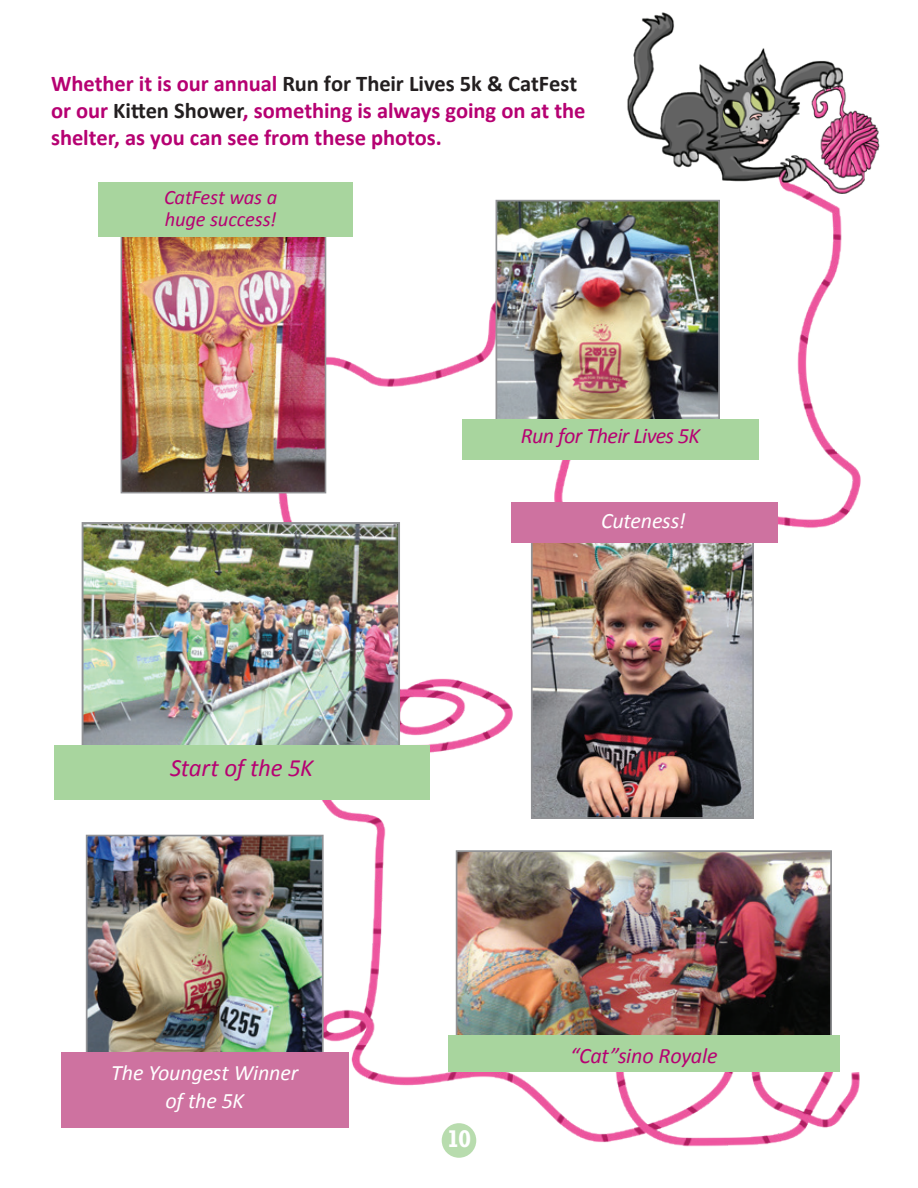
<style>
.page{position:relative;width:918px;height:1188px;background:#fff}
.page>*{position:absolute;margin:0;border:0;box-sizing:border-box;transform-origin:0 0}
.t1{font:italic 24.9px "Calibri";letter-spacing:-.015em;color:#b60172}
.t2{font:24px "Geometric Slab 712 BT Bold A";color:#fff}
.t3{font:700 22.5px/27px "Calibri";letter-spacing:-.005em;color:#b60172}
.t4{font:italic 22.05px/28.2px "Calibri";letter-spacing:-.01em;color:#fff;text-align:center}
.t5{font:italic 22.05px "Calibri";letter-spacing:-.025em;color:#b60172}
.t6{font:italic 22.05px "Calibri";letter-spacing:-.005em;color:#b60172}
.t7{font:italic 20.4px/21.5px "Calibri";letter-spacing:-.005em;color:#b60172}
.s1{color:#231f20}
</style>
<div class="page">
<img style="left:207px;top:199px;width:654px;height:959px">
<img style="left:534px;top:543px;width:217px;height:273px">
<div style="left:531px;top:513px;width:223px;height:306px;border:2px solid #919295"></div>
<div style="left:511px;top:502px;width:267px;height:41px;background:#ce72a0"></div>
<img style="left:621px;top:12px;width:259px;height:246px">
<img style="left:124px;top:236px;width:199px;height:254px">
<div style="left:121px;top:191px;width:205px;height:302px;border:2px solid #919295"></div>
<div style="left:98px;top:182px;width:255px;height:54px;background:#a8d59e"></div>
<img style="left:499px;top:203px;width:218px;height:216px">
<div style="left:496px;top:200px;width:224px;height:260px;border:2px solid #919295"></div>
<div style="left:462px;top:419px;width:297px;height:41px;background:#a8d59e"></div>
<img style="left:85px;top:525px;width:312px;height:220px">
<div style="left:82px;top:522px;width:318px;height:261px;border:2px solid #919295"></div>
<div style="left:54px;top:745px;width:375px;height:54px;background:#a8d59e"></div>
<img style="left:89px;top:838px;width:232px;height:215px">
<div style="left:86px;top:835px;width:238px;height:236px;border:2px solid #919295"></div>
<div style="left:61px;top:1053px;width:287px;height:75px;background:#ce72a0"></div>
<img style="left:459px;top:853px;width:370px;height:182px">
<div style="left:456px;top:850px;width:376px;height:207px;border:2px solid #919295"></div>
<div style="left:448px;top:1035px;width:392px;height:37px;background:#a8d59e"></div>
<p class="t3" style="left:51px;top:70px;width:536px">Whether it is our annual <span class="s1">Run for Their Lives 5k &amp; CatFest </span>or our <span class="s1">Kitten Shower</span>, something is always going on at the shelter, as you can see from these photos.</p>
<p class="t7" style="left:164px;top:186px;width:115px">CatFest was a huge success!</p>
<p class="t1" style="left:170px;top:751px;width:145px">Start of the 5K</p>
<p class="t4" style="left:111px;top:1058px;width:189px">The Youngest Winner of the 5K</p>
<p class="t5" style="left:521px;top:420px;width:181px">Run for Their Lives 5K</p>
<p class="t4" style="left:601px;top:506px;width:86px">Cuteness!</p>
<p class="t2" style="left:447px;top:1124px;width:25px">10</p>
<p class="t6" style="left:570px;top:1041px;width:149px">“Cat”sino Royale</p>
</div>
